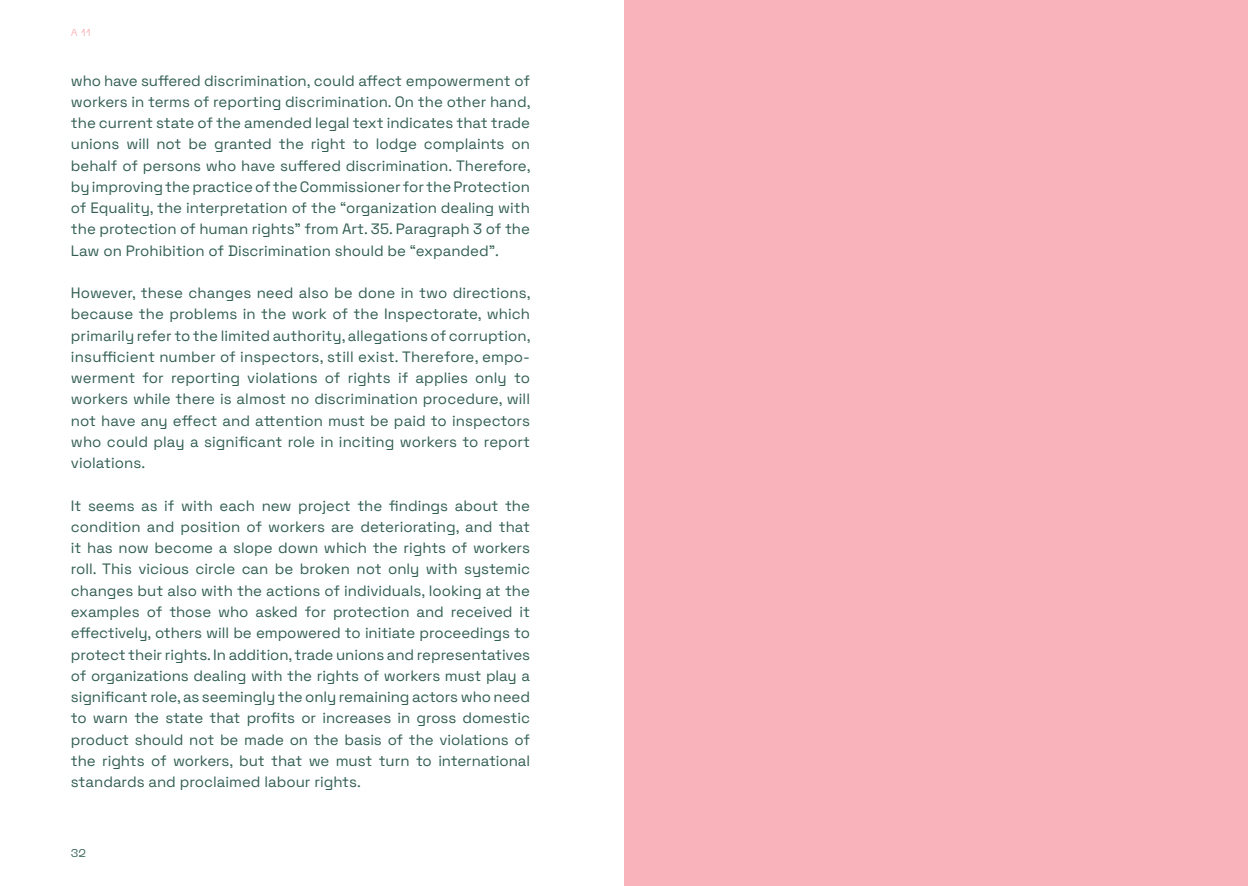
<style>
.page{position:relative;width:1248px;height:886px;background:#fff}
.page>*{position:absolute;margin:0;border:0;box-sizing:border-box;transform-origin:0 0}
.t1{font:15px/21.2px "Space Grotesk";color:#325e53;text-align:justify}
.t2{font:11.25px "Neue Machina";color:#325e53}
.t3{font:10px "Neue Machina";color:#f8b3bb}
</style>
<div class="page">
<div style="left:624px;top:0;width:623px;height:886px;background:#f8b3bb"></div>
<p class="t3" style="left:71px;top:26px;width:21px">A 11</p>
<p class="t1" style="left:71px;top:69px;width:461px">who have suffered discrimination, could affect empowerment of workers in terms of reporting discrimination. On the other hand, the current state of the amended legal text indicates that trade unions will not be granted the right to lodge complaints on behalf of persons who have suffered discrimination. Therefore, by improving the practice of the Commissioner for the Protection of Equality, the interpretation of the “organization dealing with the protection of human rights” from Art. 35. Paragraph 3 of the Law on Prohibition of Discrimination should be “expanded”.</p>
<p class="t1" style="left:71px;top:281px;width:461px">However, these changes need also be done in two directions, because the problems in the work of the Inspectorate, which primarily refer to the limited authority, allegations of corruption, insufficient number of inspectors, still exist. Therefore, empo&shy;werment for reporting violations of rights if applies only to workers while there is almost no discrimination procedure, will not have any effect and attention must be paid to inspectors who could play a significant role in inciting workers to report violations.</p>
<p class="t1" style="left:71px;top:494px;width:460px">It seems as if with each new project the findings about the condition and position of workers are deteriorating, and that it has now become a slope down which the rights of workers roll. This vicious circle can be broken not only with systemic changes but also with the actions of individuals, looking at the examples of those who asked for protection and received it effectively, others will be empowered to initiate proceedings to protect their rights. In addition, trade unions and representatives of organizations dealing with the rights of workers must play a significant role, as seemingly the only remaining actors who need to warn the state that profits or increases in gross domestic product should not be made on the basis of the violations of the rights of workers, but that we must turn to international standards and proclaimed labour rights.</p>
<p class="t2" style="left:71px;top:846px;width:17px">32</p>
</div>
